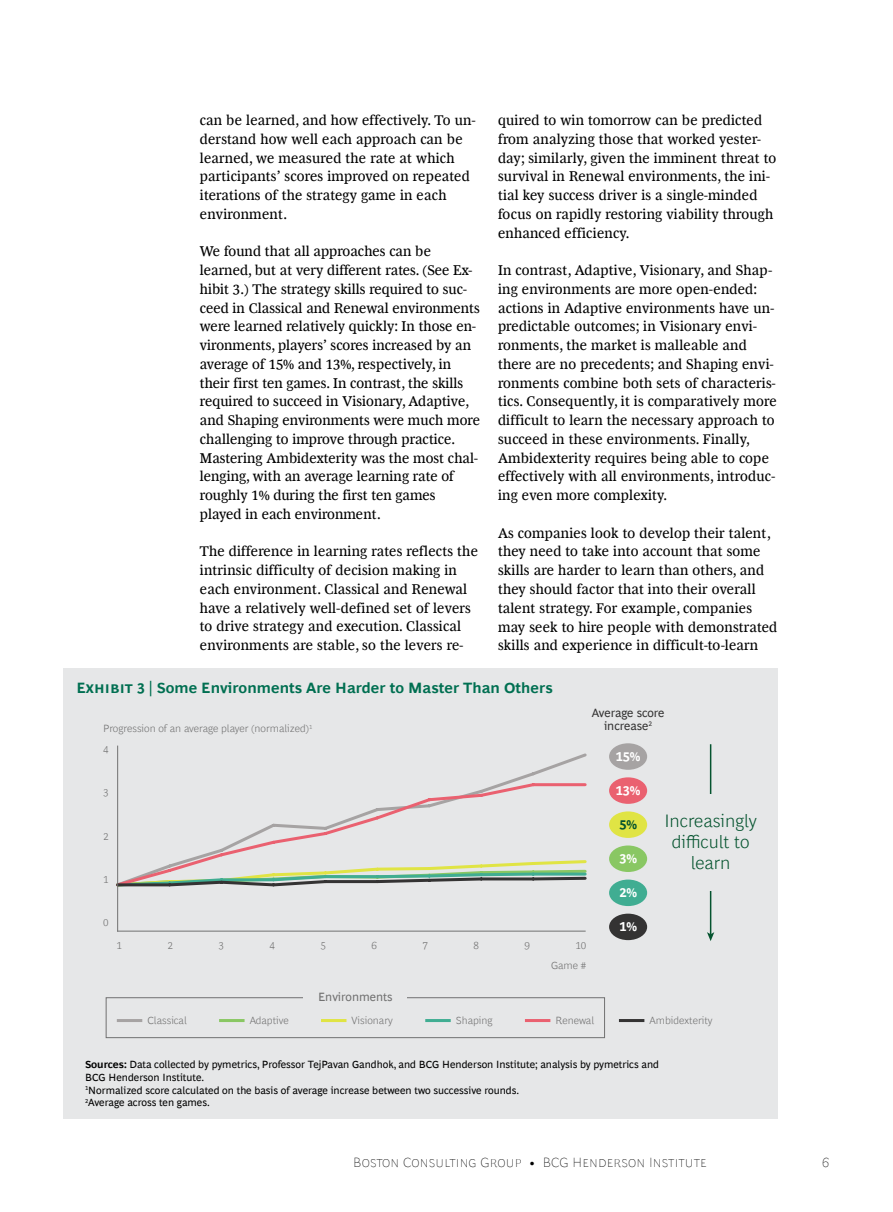
<style>
.page{position:relative;width:893px;height:1212px;background:#fff}
.page>*{position:absolute;margin:0;border:0;box-sizing:border-box;transform-origin:0 0}
.t1{font:300 18.15px/21.1px "Henderson BCG Sans";color:#05542f;text-align:center}
.t2{font:700 15px "Henderson BCG Sans";letter-spacing:.005em;color:#006f51}
.t3{font:14.25px/18.8px "Henderson BCG Serif";letter-spacing:.015em;color:#000}
.t4{font:100 13.5px "Henderson BCG Sans";letter-spacing:.01em;color:#000}
.t5{font:700 13.5px "Henderson BCG Sans";color:#fff}
.t6{font:700 13.5px "Henderson BCG Sans";color:#05542f}
.t7{font:12px/13.5px "Henderson BCG Sans";color:#343333;text-align:center}
.t8{font:12px "Henderson BCG Sans";color:#717171}
.t9{font:10.5px/12.8px "Henderson BCG Sans";color:#000}
.t10{font:300 10.5px "Henderson BCG Sans";color:#717171}
.s1{font-weight:700}
</style>
<div class="page">
<div style="left:69px;top:669px;width:709px;height:450px;background:#e6e7e8"></div>
<div style="left:106px;top:997px;width:499px;height:41px;border:1px solid #717171"></div>
<svg style="left:118px;top:751px;width:469px;height:138px"></svg>
<svg style="left:118px;top:781px;width:469px;height:77px"></svg>
<svg style="left:116px;top:858px;width:471px;height:30px"></svg>
<div style="left:609px;top:743px;width:38px;height:27px;background:#a6a3a3;border-radius:50%"></div>
<div style="left:609px;top:777px;width:38px;height:27px;background:#ea6170;border-radius:50%"></div>
<div style="left:609px;top:811px;width:38px;height:27px;background:#e0e444;border-radius:50%"></div>
<div style="left:609px;top:845px;width:38px;height:27px;background:#89c763;border-radius:50%"></div>
<div style="left:609px;top:879px;width:38px;height:27px;background:#40ad92;border-radius:50%"></div>
<div style="left:609px;top:914px;width:38px;height:26px;background:#343333;border-radius:50%"></div>
<hr style="left:710px;top:744px;width:1px;height:191px;background:#05542f">
<svg style="left:707px;top:932px;width:7px;height:9px"></svg>
<hr style="left:117px;top:746px;width:1px;height:185px;background:#717171">
<hr style="left:118px;top:931px;width:467px;height:1px;background:#717171">
<hr style="left:219px;top:1019px;width:26px;height:3px;background:#89c763">
<hr style="left:425px;top:1019px;width:26px;height:3px;background:#40ad92">
<hr style="left:117px;top:1019px;width:25px;height:3px;background:#a6a3a3">
<hr style="left:321px;top:1019px;width:25px;height:3px;background:#e0e444">
<hr style="left:525px;top:1019px;width:25px;height:3px;background:#ea6170">
<hr style="left:619px;top:1019px;width:25px;height:3px;background:#343333">
<div style="left:703px;top:794px;width:15px;height:97px;background:#e6e7e8"></div>
<div style="left:304px;top:989px;width:103px;height:17px;background:#e6e7e8"></div>
<p class="t3" style="left:200px;top:110px;width:277px">can be learned, and how effectively. To un&shy;derstand how well each approach can be learned, we measured the rate at which participants’ scores improved on repeated iterations of the strategy game in each environment.</p>
<p class="t3" style="left:200px;top:241px;width:282px">We found that all approaches can be learned, but at very different rates. (See Ex&shy;hibit 3.) The strategy skills required to suc&shy;ceed in Classical and Renewal environments were learned relatively quickly: In those en&shy;vironments, players’ scores increased by an average of 15% and 13%, respectively, in their first ten games. In contrast, the skills required to succeed in Visionary, Adaptive, and Shaping environments were much more challenging to improve through practice.<br>Mastering Ambidexterity was the most chal&shy;lenging, with an average learning rate of roughly 1% during the first ten games played in each environment.</p>
<p class="t3" style="left:200px;top:541px;width:280px">The difference in learning rates reflects the intrinsic difficulty of decision making in each environment. Classical and Renewal have a relatively well-defined set of levers to drive strategy and execution. Classical environments are stable, so the levers re-</p>
<p class="t3" style="left:498px;top:110px;width:280px">quired to win tomorrow can be predicted from analyzing those that worked yester&shy;day; similarly, given the imminent threat to survival in Renewal environments, the ini&shy;tial key success driver is a single-minded focus on rapidly restoring viability through enhanced efficiency.</p>
<p class="t3" style="left:498px;top:260px;width:280px">In contrast, Adaptive, Visionary, and Shap&shy;ing environments are more open-ended: actions in Adaptive environments have un&shy;predictable outcomes; in Visionary envi&shy;ronments, the market is malleable and there are no precedents; and Shaping envi&shy;ronments combine both sets of characteris&shy;tics. Consequently, it is comparatively more difficult to learn the necessary approach to succeed in these environments. Finally, Ambidexterity requires being able to cope effectively with all environments, introduc&shy;ing even more complexity.</p>
<p class="t3" style="left:498px;top:522px;width:281px">As companies look to develop their talent, they need to take into account that some skills are harder to learn than others, and they should factor that into their overall talent strategy. For example, companies may seek to hire people with demonstrated skills and experience in difficult-to-learn</p>
<p class="t2" style="left:77px;top:677px;width:478px">Exhibit 3 | Some Environments Are Harder to Master Than Others</p>
<p class="t10" style="left:103px;top:721px;width:211px">Progression of an average player (normalized)<sup>1</sup></p>
<p class="t10" style="left:103px;top:741px;width:7px">4</p>
<p class="t10" style="left:103px;top:785px;width:7px">3</p>
<p class="t10" style="left:103px;top:828px;width:7px">2</p>
<p class="t10" style="left:103px;top:872px;width:7px">1</p>
<p class="t10" style="left:103px;top:915px;width:7px">0</p>
<p class="t7" style="left:592px;top:705px;width:74px">Average score increase<sup>2</sup></p>
<p class="t5" style="left:616px;top:746px;width:26px">15%</p>
<p class="t5" style="left:616px;top:780px;width:26px">13%</p>
<p class="t6" style="left:619px;top:814px;width:19px">5%</p>
<p class="t5" style="left:619px;top:848px;width:19px">3%</p>
<p class="t5" style="left:619px;top:882px;width:19px">2%</p>
<p class="t5" style="left:619px;top:917px;width:19px">1%</p>
<p class="t1" style="left:664px;top:809px;width:94px">Increasingly difficult to learn</p>
<p class="t10" style="left:117px;top:938px;width:7px">1</p>
<p class="t10" style="left:168px;top:938px;width:7px">2</p>
<p class="t10" style="left:219px;top:938px;width:7px">3</p>
<p class="t10" style="left:269px;top:938px;width:7px">4</p>
<p class="t10" style="left:320px;top:938px;width:7px">5</p>
<p class="t10" style="left:371px;top:938px;width:7px">6</p>
<p class="t10" style="left:422px;top:938px;width:7px">7</p>
<p class="t10" style="left:473px;top:938px;width:7px">8</p>
<p class="t10" style="left:524px;top:938px;width:7px">9</p>
<p class="t10" style="left:575px;top:938px;width:12px">10</p>
<p class="t8" style="left:318px;top:988px;width:76px">Environments</p>
<p class="t10" style="left:551px;top:958px;width:37px">Game #</p>
<p class="t10" style="left:147px;top:1012px;width:41px">Classical</p>
<p class="t10" style="left:250px;top:1012px;width:40px">Adaptive</p>
<p class="t10" style="left:352px;top:1012px;width:43px">Visionary</p>
<p class="t10" style="left:456px;top:1012px;width:38px">Shaping</p>
<p class="t10" style="left:556px;top:1012px;width:40px">Renewal</p>
<p class="t10" style="left:650px;top:1012px;width:64px">Ambidexterity</p>
<p class="t9" style="left:85px;top:1057px;width:576px"><span class="s1">Sources:</span> Data collected by pymetrics, Professor TejPavan Gandhok, and BCG Henderson Institute; analysis by pymetrics and BCG Henderson Institute.<br><sup>1</sup>Normalized score calculated on the basis of average increase between two successive rounds.<br><sup>2</sup>Average across ten games.</p>
<p class="t4" style="left:353px;top:1152px;width:355px">Boston Consulting Group • BCG Henderson Institute</p>
<p class="t4" style="left:822px;top:1152px;width:9px">6</p>
</div>
